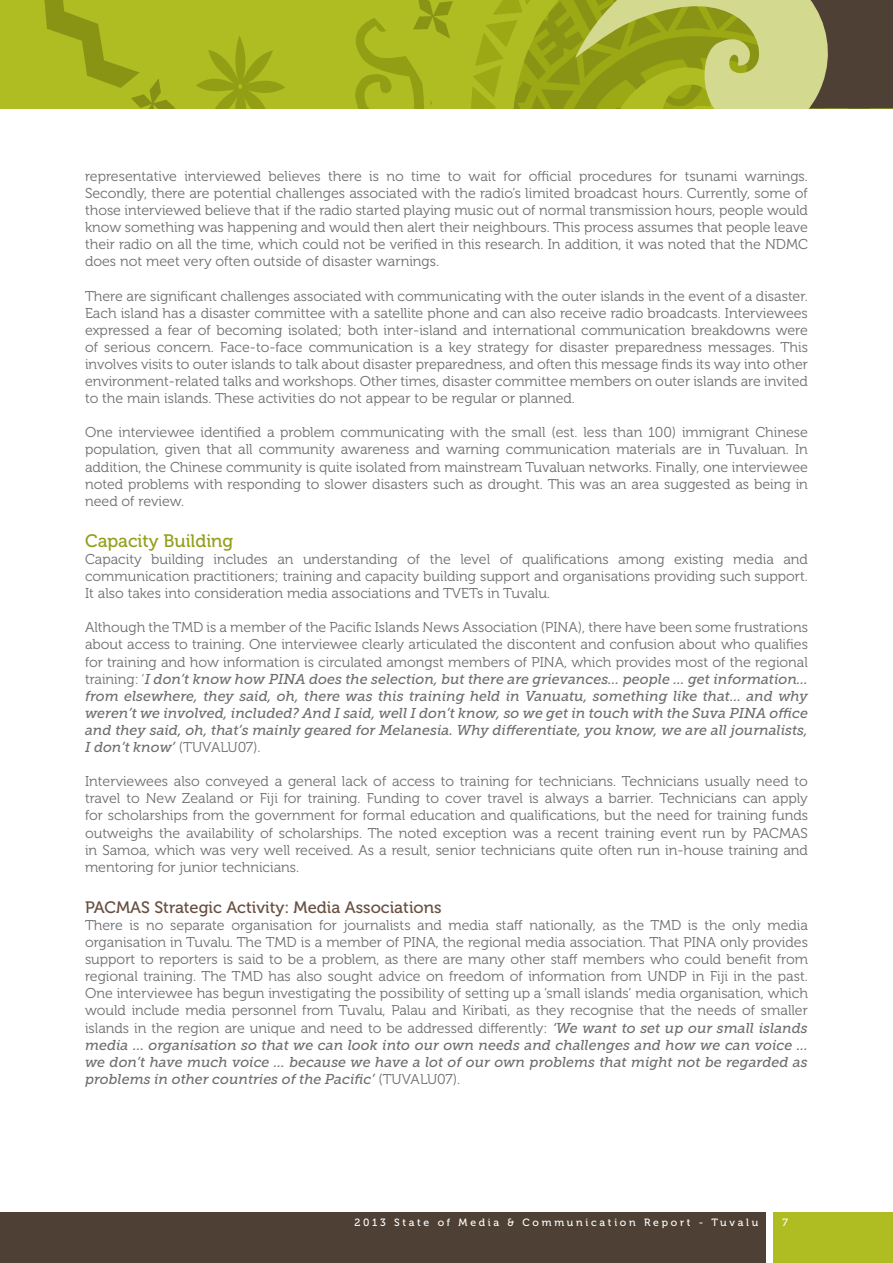
<style>
.page{position:relative;width:893px;height:1263px;background:#fff}
.page>*{position:absolute;margin:0;border:0;box-sizing:border-box;transform-origin:0 0}
.t1{font:18px "Museo 500";color:#939f1b}
.t2{font:16.5px "Museo 500";color:#685041}
.t3{font:14.25px/17.1px "Museo 300";color:#6d6e71;text-align:justify}
.t4{font:italic 14.25px/17.1px "Museo Slab 500";color:#6d6e71;text-align:justify}
.t5{font:10.5px "Museo 500";letter-spacing:.26em;color:#fff}
.s1{font-family:"Museo 300";font-style:normal}
.s2{font-family:"Museo Slab 500";font-style:italic}
</style>
<div class="page">
<div style="left:773px;top:1213px;width:120px;height:50px;background:#afbc22"></div>
<div style="left:0;top:1213px;width:765px;height:50px;background:#4e4034"></div>
<svg style="left:0;top:0;width:893px;height:108px;background:#a3ac2d"></svg>
<p class="t3" style="left:85px;top:168px;width:724px">representative interviewed believes there is no time to wait for official procedures for tsunami warnings.<br>Secondly, there are potential challenges associated with the radio’s limited broadcast hours. Currently, some of those interviewed believe that if the radio started playing music out of normal transmission hours, people would know something was happening and would then alert their neighbours. This process assumes that people leave their radio on all the time, which could not be verified in this research. In addition, it was noted that the NDMC does not meet very often outside of disaster warnings.</p>
<p class="t3" style="left:85px;top:287px;width:724px">There are significant challenges associated with communicating with the outer islands in the event of a disaster.<br>Each island has a disaster committee with a satellite phone and can also receive radio broadcasts. Interviewees expressed a fear of becoming isolated; both inter-island and international communication breakdowns were of serious concern. Face-to-face communication is a key strategy for disaster preparedness messages. This involves visits to outer islands to talk about disaster preparedness, and often this message finds its way into other environment-related talks and workshops. Other times, disaster committee members on outer islands are invited to the main islands. These activities do not appear to be regular or planned.</p>
<p class="t3" style="left:85px;top:424px;width:724px">One interviewee identified a problem communicating with the small (est. less than 100) immigrant Chinese population, given that all community awareness and warning communication materials are in Tuvaluan. In addition, the Chinese community is quite isolated from mainstream Tuvaluan networks. Finally, one interviewee noted problems with responding to slower disasters such as drought. This was an area suggested as being in need of review.</p>
<p class="t1" style="left:85px;top:531px;width:150px">Capacity Building</p>
<p class="t3" style="left:85px;top:551px;width:724px">Capacity building includes an understanding of the level of qualifications among existing media and communication practitioners; training and capacity building support and organisations providing such support.<br>It also takes into consideration media associations and TVETs in Tuvalu.</p>
<p class="t3" style="left:85px;top:619px;width:469px">Although the TMD is a member of the Pacific Islands News Association (PINA</p>
<p class="t3" style="left:85px;top:619px;width:724px;text-indent:493px">), there have been some frustrations about access to training. One interviewee clearly articulated the discontent and confusion about who qualifies for training and how information is circulated amongst members of PINA</p>
<p class="t3" style="left:564px;top:653px;width:245px">, which provides most of the regional</p>
<p class="t4" style="left:85px;top:670px;width:724px"><span class="s1">training: ‘</span>I don’t know how PINA does the selection, but there are grievances… people … get information… from elsewhere, they said, oh, there was this training held in Vanuatu, something like that… and why weren’t we involved, included? And I said, well I don’t know, so we get in touch with the Suva PINA office and they said, oh, that’s mainly geared for Melanesia. Why differentiate, you know, we are all journalists, I don’t know’ <span class="s1">(TUVALU07).</span></p>
<p class="t3" style="left:85px;top:773px;width:724px">Interviewees also conveyed a general lack of access to training for technicians. Technicians usually need to travel to New Zealand or Fiji for training. Funding to cover travel is always a barrier. Technicians can apply for scholarships from the government for formal education and qualifications, but the need for training funds outweighs the availability of scholarships. The noted exception was a recent training event run by PACMAS in Samoa, which was very well received. As a result, senior technicians quite often run in-house training and mentoring for junior technicians.</p>
<p class="t2" style="left:85px;top:898px;width:358px">PACMAS Strategic Activity: Media Associations</p>
<p class="t3" style="left:85px;top:917px;width:724px">There is no separate organisation for journalists and media staff nationally, as the TMD is the only media organisation in Tuvalu. The TMD is a member of PINA</p>
<p class="t3" style="left:85px;top:934px;width:724px;text-indent:635px">only provides support to reporters is said to be a problem, as there are many other staff members who could benefit from regional training. The TMD has also sought advice on freedom of information from UNDP</p>
<p class="t3" style="left:436px;top:934px;width:257px">, the regional media association. That PINA</p>
<p class="t3" style="left:85px;top:968px;width:724px;text-indent:607px">in Fiji in the past.<br>One interviewee has begun investigating the possibility of setting up a ‘small islands’ media organisation, which would include media personnel from Tuvalu, Palau and Kiribati, as they recognise that the needs of smaller islands in the region are unique and need to be addressed differently: <span class="s2">‘We want to set up our small islands</span></p>
<p class="t4" style="left:85px;top:1036px;width:724px">media … organisation so that we can look into our own needs and challenges and how we can voice … we don’t have much voice … because we have a lot of our own problems that might not be regarded as problems in other countries of the Pacific’ <span class="s1">(TUVALU07).</span></p>
<p class="t5" style="left:355px;top:1217px;width:405px">2013 State of Media &amp; Communication Report - Tuvalu</p>
<p class="t5" style="left:782px;top:1217px;width:7px">7</p>
</div>
